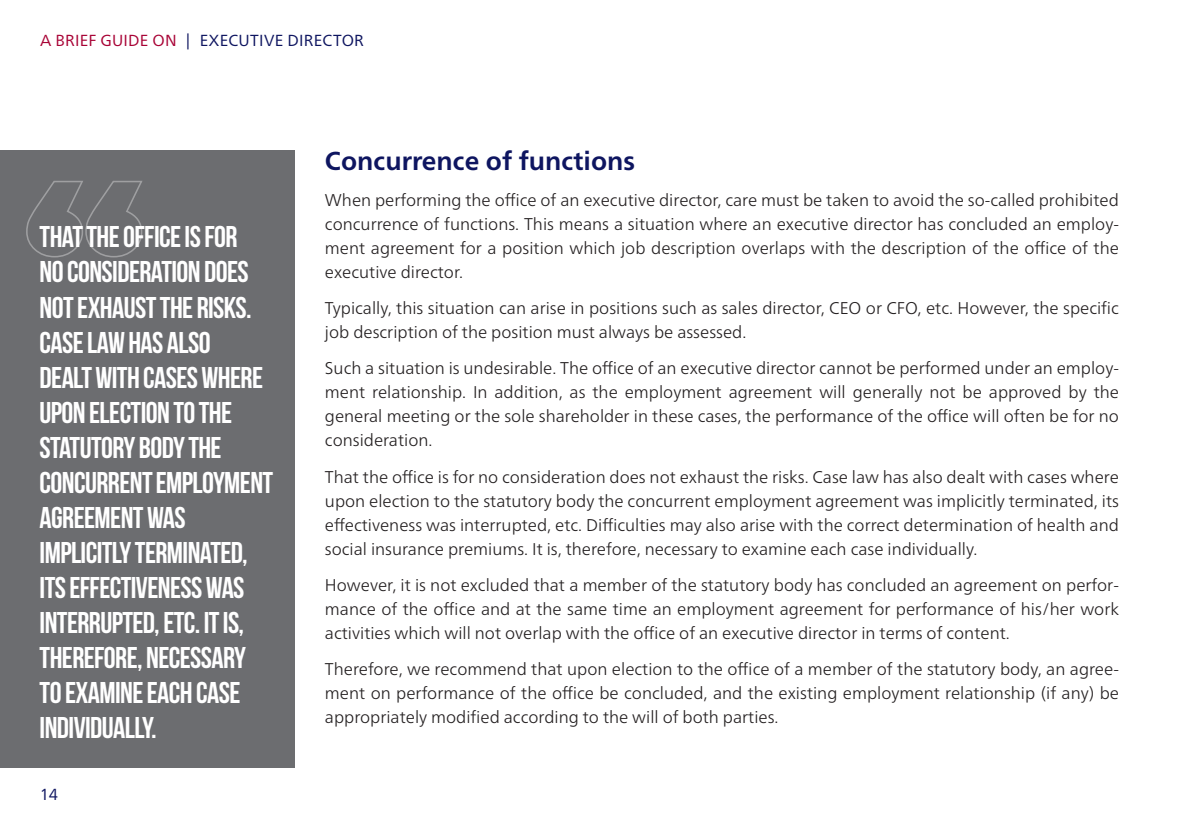
<style>
.page{position:relative;width:1191px;height:840px;background:#fff}
.page>*{position:absolute;margin:0;border:0;box-sizing:border-box;transform-origin:0 0}
.t1{font:700 30px/35px "Bebas Neue";letter-spacing:-.02em;color:#fff}
.t2{font:700 26px "Frutiger Neue LTW1 G";color:#0e1560}
.text{font:300 17px/24px "Frutiger Neue LTW1 G";color:#231f20;text-align:justify}
.t3{font:16px "Frutiger Neue LTW1 G";letter-spacing:.015em;color:#0e1560}
.s1{color:#a80235}
</style>
<div class="page">
<div style="left:0;top:150px;width:295px;height:617px;background:#6c6d70"></div>
<svg style="left:26px;top:180px;width:117px;height:78px"></svg>
<p class="t3" style="left:40px;top:29px;width:325px"><span class="s1">A BRIEF GUIDE ON</span> | EXECUTIVE DIRECTOR</p>
<p class="t1" style="left:40px;top:219px;width:235px">THAT THE OFFICE IS FOR<br>NO CONSIDERATION DOES<br>NOT EXHAUST THE RISKS.<br>CASE LAW HAS ALSO<br>DEALT WITH CASES WHERE<br>UPON ELECTION TO THE<br>STATUTORY BODY THE<br>CONCURRENT EMPLOYMENT<br>AGREEMENT WAS<br>IMPLICITLY TERMINATED,<br>ITS EFFECTIVENESS WAS<br>INTERRUPTED, ETC. IT IS,<br>THEREFORE, NECESSARY<br>TO EXAMINE EACH CASE<br>INDIVIDUALLY.</p>
<p class="t3" style="left:40px;top:782px;width:20px">14</p>
<p class="t2" style="left:325px;top:142px;width:312px">Concurrence of functions</p>
<p class="text" style="left:325px;top:187px;width:795px">When performing the office of an executive director, care must be taken to avoid the so-called prohibited concurrence of functions. This means a situation where an executive director has concluded an employ&shy;ment agreement for a position which job description overlaps with the description of the office of the executive director.</p>
<p class="text" style="left:325px;top:295px;width:795px">Typically, this situation can arise in positions such as sales director, CEO or CFO, etc. However, the specific job description of the position must always be assessed.</p>
<p class="text" style="left:325px;top:355px;width:795px">Such a situation is undesirable. The office of an executive director cannot be performed under an employ&shy;ment relationship. In addition, as the employment agreement will generally not be approved by the general meeting or the sole shareholder in these cases, the performance of the office will often be for no consideration.</p>
<p class="text" style="left:325px;top:463px;width:795px">That the office is for no consideration does not exhaust the risks. Case law has also dealt with cases where upon election to the statutory body the concurrent employment agreement was implicitly terminated, its effectiveness was interrupted, etc. Difficulties may also arise with the correct determination of health and social insurance premiums. It is, therefore, necessary to examine each case individually.</p>
<p class="text" style="left:325px;top:571px;width:795px">However, it is not excluded that a member of the statutory body has concluded an agreement on perfor&shy;mance of the office and at the same time an employment agreement for performance of his/her work activities which will not overlap with the office of an executive director in terms of content.</p>
<p class="text" style="left:325px;top:655px;width:795px">Therefore, we recommend that upon election to the office of a member of the statutory body, an agree&shy;ment on performance of the office be concluded, and the existing employment relationship (if any) be appropriately modified according to the will of both parties.</p>
</div>
